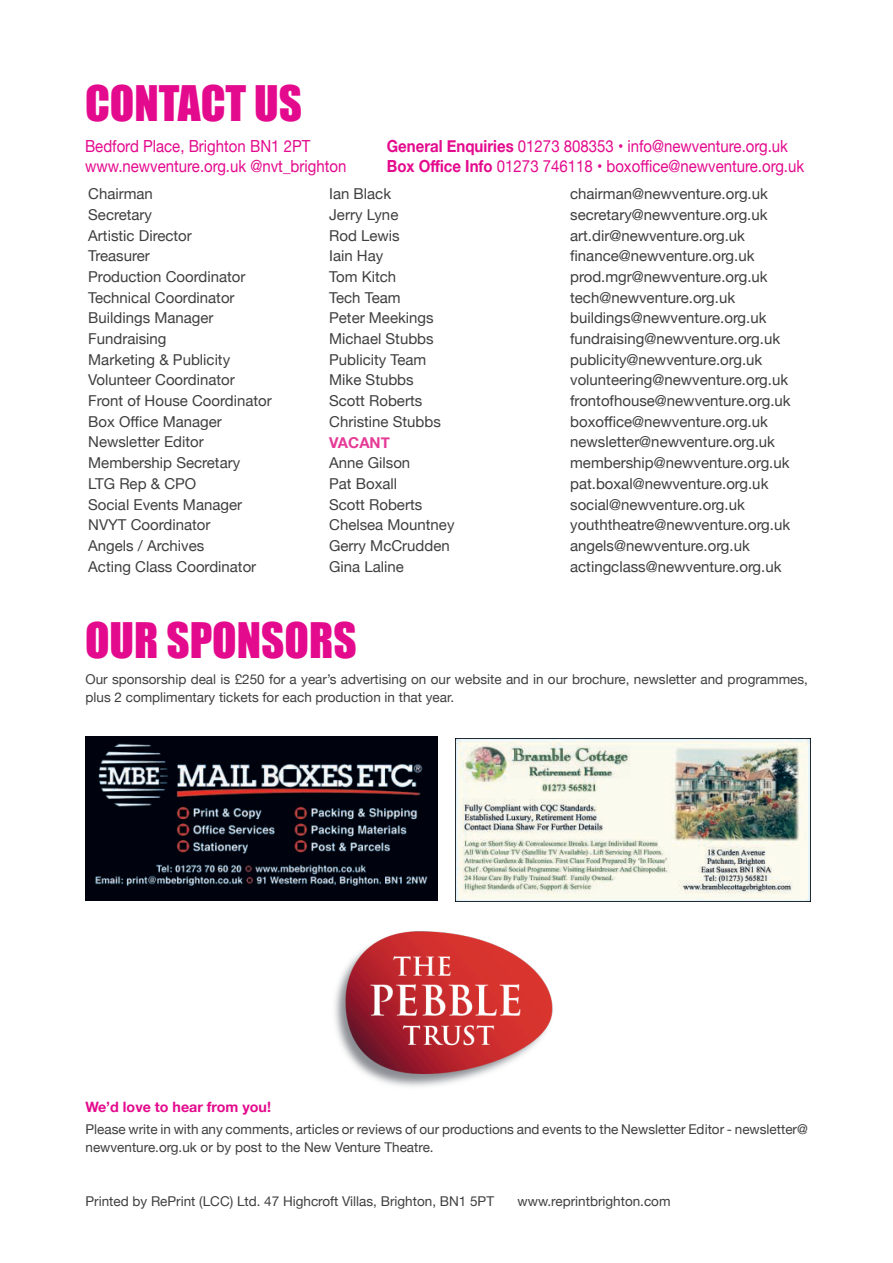
<style>
.page{position:relative;width:893px;height:1263px;background:#fff}
.page>*{position:absolute;margin:0;border:0;box-sizing:border-box;transform-origin:0 0}
.t1{font:45px "Impact";color:#e40a8d}
.t2{font:16.65px "Helvetica Neue";color:#e40a8d;scale:.9 1}
.t3{font:15px "Helvetica Neue";color:#3f3f40}
.t4{font:700 15px "Helvetica Neue";color:#e53b97}
.t5{font:700 14.25px "Helvetica Neue";color:#e40a8d}
.t6{font:13.5px/18px "Helvetica Neue";color:#3f3f40}
.s1{font-weight:700}
</style>
<div class="page">
<img style="left:455px;top:738px;width:356px;height:163px">
<img style="left:334px;top:931px;width:219px;height:156px">
<img style="left:85px;top:737px;width:353px;height:163px">
<h1 class="t1" style="left:85px;top:75px;width:219px">CONTACT US</h1>
<p class="t2" style="left:85px;top:134px;width:252px">Bedford Place, Brighton BN1 2PT</p>
<p class="t2" style="left:387px;top:134px;width:447px"><span class="s1">General Enquiries</span> 01273 808353 • info@newventure.org.uk</p>
<p class="t2" style="left:85px;top:154px;width:292px">www.newventure.org.uk @nvt_brighton</p>
<p class="t2" style="left:387px;top:154px;width:465px"><span class="s1">Box Office Info</span> 01273 746118 • boxoffice@newventure.org.uk</p>
<p class="t3" style="left:88px;top:183px;width:66px">Chairman</p>
<p class="t3" style="left:329px;top:183px;width:63px">Ian Black</p>
<p class="t3" style="left:570px;top:183px;width:199px">chairman@newventure.org.uk</p>
<p class="t3" style="left:88px;top:204px;width:65px">Secretary</p>
<p class="t3" style="left:329px;top:204px;width:71px">Jerry Lyne</p>
<p class="t3" style="left:570px;top:204px;width:199px">secretary@newventure.org.uk</p>
<p class="t3" style="left:88px;top:225px;width:105px">Artistic Director</p>
<p class="t3" style="left:329px;top:225px;width:72px">Rod Lewis</p>
<p class="t3" style="left:570px;top:225px;width:176px">art.dir@newventure.org.uk</p>
<p class="t3" style="left:88px;top:245px;width:63px">Treasurer</p>
<p class="t3" style="left:329px;top:245px;width:56px">Iain Hay</p>
<p class="t3" style="left:570px;top:245px;width:186px">finance@newventure.org.uk</p>
<p class="t3" style="left:88px;top:266px;width:159px">Production Coordinator</p>
<p class="t3" style="left:329px;top:266px;width:68px">Tom Kitch</p>
<p class="t3" style="left:570px;top:266px;width:199px">prod.mgr@newventure.org.uk</p>
<p class="t3" style="left:88px;top:286px;width:148px">Technical Coordinator</p>
<p class="t3" style="left:329px;top:286px;width:73px">Tech Team</p>
<p class="t3" style="left:570px;top:286px;width:166px">tech@newventure.org.uk</p>
<p class="t3" style="left:88px;top:307px;width:127px">Buildings Manager</p>
<p class="t3" style="left:329px;top:307px;width:106px">Peter Meekings</p>
<p class="t3" style="left:570px;top:307px;width:198px">buildings@newventure.org.uk</p>
<p class="t3" style="left:88px;top:328px;width:80px">Fundraising</p>
<p class="t3" style="left:329px;top:328px;width:106px">Michael Stubbs</p>
<p class="t3" style="left:570px;top:328px;width:211px">fundraising@newventure.org.uk</p>
<p class="t3" style="left:88px;top:348px;width:143px">Marketing &amp; Publicity</p>
<p class="t3" style="left:329px;top:348px;width:99px">Publicity Team</p>
<p class="t3" style="left:570px;top:348px;width:194px">publicity@newventure.org.uk</p>
<p class="t3" style="left:88px;top:369px;width:148px">Volunteer Coordinator</p>
<p class="t3" style="left:329px;top:369px;width:86px">Mike Stubbs</p>
<p class="t3" style="left:570px;top:369px;width:219px">volunteering@newventure.org.uk</p>
<p class="t3" style="left:88px;top:390px;width:185px">Front of House Coordinator</p>
<p class="t3" style="left:329px;top:390px;width:95px">Scott Roberts</p>
<p class="t3" style="left:570px;top:390px;width:222px">frontofhouse@newventure.org.uk</p>
<p class="t3" style="left:88px;top:410px;width:135px">Box Office Manager</p>
<p class="t3" style="left:329px;top:410px;width:113px">Christine Stubbs</p>
<p class="t3" style="left:570px;top:410px;width:199px">boxoffice@newventure.org.uk</p>
<p class="t3" style="left:88px;top:431px;width:117px">Newsletter Editor</p>
<p class="t4" style="left:329px;top:430px;width:62px">VACANT</p>
<p class="t3" style="left:570px;top:431px;width:206px">newsletter@newventure.org.uk</p>
<p class="t3" style="left:88px;top:452px;width:153px">Membership Secretary</p>
<p class="t3" style="left:329px;top:452px;width:83px">Anne Gilson</p>
<p class="t3" style="left:570px;top:452px;width:221px">membership@newventure.org.uk</p>
<p class="t3" style="left:88px;top:473px;width:110px">LTG Rep &amp; CPO</p>
<p class="t3" style="left:329px;top:473px;width:70px">Pat Boxall</p>
<p class="t3" style="left:570px;top:473px;width:200px">pat.boxal@newventure.org.uk</p>
<p class="t3" style="left:88px;top:493px;width:155px">Social Events Manager</p>
<p class="t3" style="left:329px;top:493px;width:95px">Scott Roberts</p>
<p class="t3" style="left:570px;top:493px;width:176px">social@newventure.org.uk</p>
<p class="t3" style="left:88px;top:514px;width:124px">NVYT Coordinator</p>
<p class="t3" style="left:329px;top:514px;width:127px">Chelsea Mountney</p>
<p class="t3" style="left:570px;top:514px;width:221px">youththeatre@newventure.org.uk</p>
<p class="t3" style="left:88px;top:535px;width:118px">Angels / Archives</p>
<p class="t3" style="left:329px;top:535px;width:122px">Gerry McCrudden</p>
<p class="t3" style="left:570px;top:535px;width:181px">angels@newventure.org.uk</p>
<p class="t3" style="left:88px;top:555px;width:170px">Acting Class Coordinator</p>
<p class="t3" style="left:329px;top:555px;width:76px">Gina Laline</p>
<p class="t3" style="left:570px;top:555px;width:213px">actingclass@newventure.org.uk</p>
<h1 class="t1" style="left:85px;top:612px;width:273px">OUR SPONSORS</h1>
<p class="t6" style="left:85px;top:671px;width:724px">Our sponsorship deal is £250 for a year’s advertising on our website and in our brochure, newsletter and programmes, plus 2 complimentary tickets for each production in that year.</p>
<p class="t5" style="left:85px;top:1095px;width:187px">We’d love to hear from you!</p>
<p class="t6" style="left:85px;top:1121px;width:724px">Please write in with any comments, articles or reviews of our productions and events to the Newsletter Editor - newsletter@ newventure.org.uk or by post to the New Venture Theatre.</p>
<p class="t6" style="left:85px;top:1193px;width:410px">Printed by RePrint (LCC) Ltd. 47 Highcroft Villas, Brighton, BN1 5PT</p>
<p class="t6" style="left:517px;top:1193px;width:154px">www.reprintbrighton.com</p>
</div>
